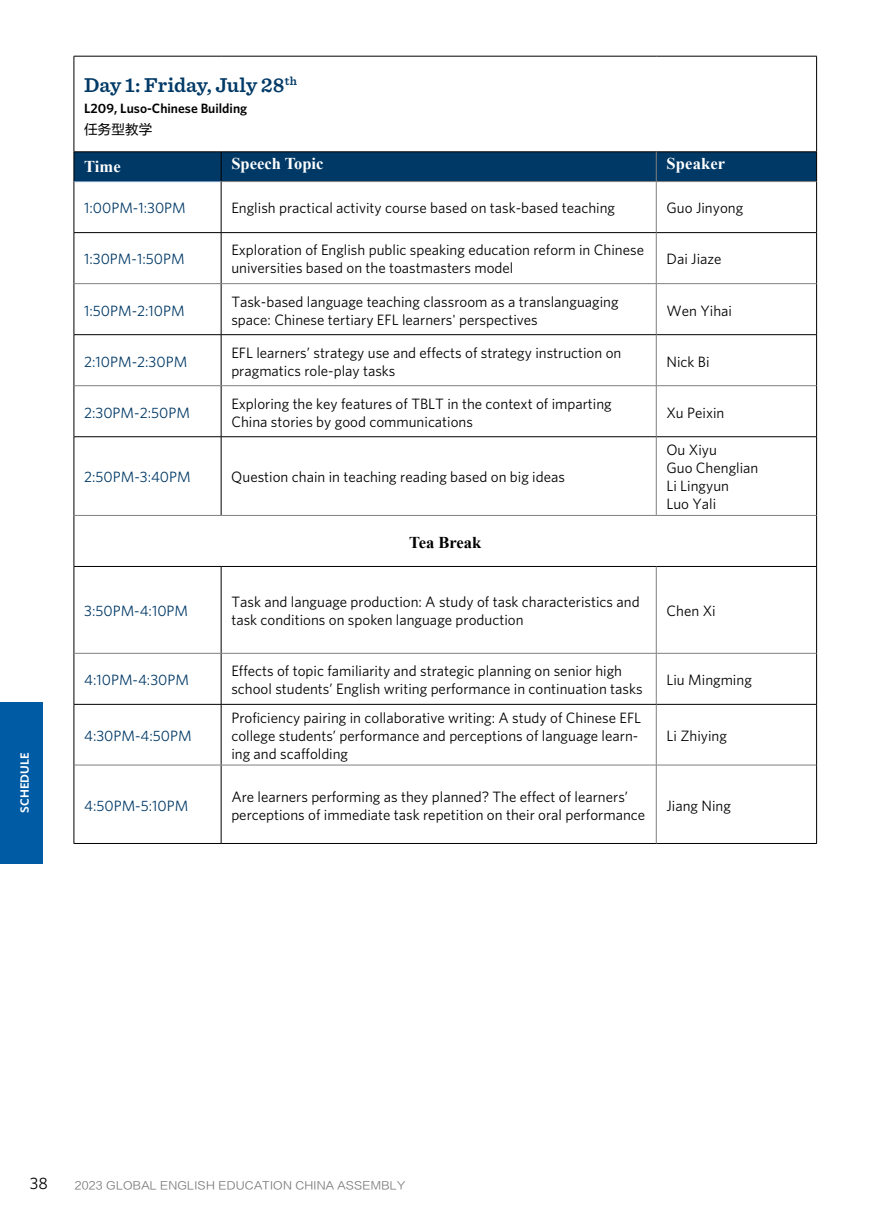
<style>
.page{position:relative;width:893px;height:1212px;background:#fff}
.page>*{position:absolute;margin:0;border:0;box-sizing:border-box;transform-origin:0 0}
.t1{font:600 21px "Sentinel";letter-spacing:-.005em;color:#003966}
.t2{font:700 16.5px "Times New Roman";color:#fff}
.t3{font:700 16.5px "Times New Roman";color:#000}
.t4{font:16.5px "Whitney";color:#000}
.t5{font:15px/18px "Whitney";color:#000}
.t6{font:15px "Whitney";color:#003966}
.t7{font:600 13.5px "Whitney";color:#000}
.t8{font:13.5px "FZLTHK GBK1 0";letter-spacing:.01em;color:#000}
.t9{font:600 12px "Whitney";color:#fff;scale:1.05 1}
.t10{font:10.5px "FZLTXIHK GBK1 0";letter-spacing:.02em;color:#707172;scale:1.05 1}
</style>
<div class="page">
<div style="left:0;top:702px;width:43px;height:161px;background:#005ba5"></div>
<hr style="left:816px;top:56px;width:1px;height:96px;background:#000">
<hr style="left:816px;top:515px;width:1px;height:51px;background:#000">
<hr style="left:74px;top:56px;width:147px;height:1px;background:#000">
<hr style="left:74px;top:56px;width:1px;height:96px;background:#000">
<hr style="left:221px;top:56px;width:435px;height:1px;background:#000">
<hr style="left:656px;top:56px;width:161px;height:1px;background:#000">
<hr style="left:74px;top:182px;width:1px;height:50px;background:#000">
<hr style="left:221px;top:182px;width:1px;height:50px;background:#000">
<hr style="left:816px;top:182px;width:1px;height:50px;background:#000">
<hr style="left:74px;top:232px;width:147px;height:1px;background:#000">
<hr style="left:74px;top:233px;width:1px;height:51px;background:#000">
<hr style="left:221px;top:232px;width:435px;height:1px;background:#000">
<hr style="left:221px;top:233px;width:1px;height:50px;background:#000">
<hr style="left:656px;top:232px;width:161px;height:1px;background:#000">
<hr style="left:816px;top:233px;width:1px;height:51px;background:#000">
<hr style="left:74px;top:284px;width:1px;height:50px;background:#000">
<hr style="left:221px;top:284px;width:1px;height:50px;background:#000">
<hr style="left:816px;top:284px;width:1px;height:50px;background:#000">
<hr style="left:74px;top:334px;width:147px;height:1px;background:#000">
<hr style="left:74px;top:335px;width:1px;height:51px;background:#000">
<hr style="left:221px;top:334px;width:435px;height:1px;background:#000">
<hr style="left:221px;top:335px;width:1px;height:50px;background:#000">
<hr style="left:656px;top:334px;width:161px;height:1px;background:#000">
<hr style="left:816px;top:335px;width:1px;height:51px;background:#000">
<hr style="left:74px;top:386px;width:1px;height:50px;background:#000">
<hr style="left:221px;top:386px;width:1px;height:50px;background:#000">
<hr style="left:816px;top:386px;width:1px;height:50px;background:#000">
<hr style="left:74px;top:436px;width:147px;height:1px;background:#000">
<hr style="left:74px;top:437px;width:1px;height:78px;background:#000">
<hr style="left:221px;top:436px;width:435px;height:1px;background:#000">
<hr style="left:221px;top:437px;width:1px;height:78px;background:#000">
<hr style="left:656px;top:436px;width:161px;height:1px;background:#000">
<hr style="left:816px;top:437px;width:1px;height:78px;background:#000">
<hr style="left:74px;top:515px;width:1px;height:51px;background:#000">
<hr style="left:74px;top:566px;width:147px;height:1px;background:#000">
<hr style="left:74px;top:567px;width:1px;height:86px;background:#000">
<hr style="left:221px;top:566px;width:435px;height:1px;background:#000">
<hr style="left:221px;top:567px;width:1px;height:86px;background:#000">
<hr style="left:656px;top:566px;width:161px;height:1px;background:#000">
<hr style="left:816px;top:567px;width:1px;height:86px;background:#000">
<hr style="left:74px;top:653px;width:1px;height:51px;background:#000">
<hr style="left:221px;top:653px;width:1px;height:51px;background:#000">
<hr style="left:816px;top:653px;width:1px;height:51px;background:#000">
<hr style="left:74px;top:704px;width:147px;height:1px;background:#000">
<hr style="left:74px;top:704px;width:1px;height:61px;background:#000">
<hr style="left:221px;top:704px;width:435px;height:1px;background:#000">
<hr style="left:221px;top:704px;width:1px;height:61px;background:#000">
<hr style="left:656px;top:704px;width:161px;height:1px;background:#000">
<hr style="left:816px;top:704px;width:1px;height:61px;background:#000">
<hr style="left:74px;top:765px;width:1px;height:78px;background:#000">
<hr style="left:221px;top:765px;width:1px;height:78px;background:#000">
<hr style="left:816px;top:765px;width:1px;height:78px;background:#000">
<hr style="left:74px;top:843px;width:147px;height:1px;background:#000">
<hr style="left:221px;top:843px;width:435px;height:1px;background:#000">
<hr style="left:656px;top:843px;width:161px;height:1px;background:#000">
<div style="left:74px;top:152px;width:743px;height:30px;background:#003966"></div>
<hr style="left:221px;top:181px;width:435px;height:1px;background:#808080">
<hr style="left:656px;top:181px;width:160px;height:1px;background:#808080">
<hr style="left:656px;top:182px;width:1px;height:50px;background:#808080">
<hr style="left:656px;top:233px;width:1px;height:50px;background:#808080">
<hr style="left:74px;top:283px;width:147px;height:1px;background:#808080">
<hr style="left:221px;top:283px;width:435px;height:1px;background:#808080">
<hr style="left:656px;top:283px;width:160px;height:1px;background:#808080">
<hr style="left:656px;top:284px;width:1px;height:50px;background:#808080">
<hr style="left:656px;top:335px;width:1px;height:50px;background:#808080">
<hr style="left:74px;top:385px;width:147px;height:1px;background:#808080">
<hr style="left:221px;top:385px;width:435px;height:1px;background:#808080">
<hr style="left:656px;top:385px;width:160px;height:1px;background:#808080">
<hr style="left:656px;top:386px;width:1px;height:50px;background:#808080">
<hr style="left:656px;top:437px;width:1px;height:78px;background:#808080">
<hr style="left:74px;top:515px;width:147px;height:1px;background:#808080">
<hr style="left:221px;top:515px;width:435px;height:1px;background:#808080">
<hr style="left:656px;top:515px;width:160px;height:1px;background:#808080">
<hr style="left:656px;top:567px;width:1px;height:86px;background:#808080">
<hr style="left:74px;top:653px;width:147px;height:1px;background:#808080">
<hr style="left:221px;top:653px;width:435px;height:1px;background:#808080">
<hr style="left:656px;top:653px;width:160px;height:1px;background:#808080">
<hr style="left:656px;top:653px;width:1px;height:51px;background:#808080">
<hr style="left:656px;top:704px;width:1px;height:61px;background:#808080">
<hr style="left:74px;top:765px;width:147px;height:1px;background:#808080">
<hr style="left:221px;top:765px;width:435px;height:1px;background:#808080">
<hr style="left:656px;top:765px;width:160px;height:1px;background:#808080">
<hr style="left:656px;top:765px;width:1px;height:78px;background:#808080">
<hr style="left:74px;top:181px;width:147px;height:1px;background:#7391b5">
<p class="t9" style="left:18px;top:812px;width:59px;rotate:-90deg">SCHEDULE</p>
<h1 class="t1" style="left:84px;top:69px;width:214px">Day 1: Friday, July 28<sup>th</sup></h1>
<p class="t7" style="left:84px;top:100px;width:165px">L209, Luso-Chinese Building</p>
<p class="t8" style="left:84px;top:122px;width:70px">任务型教学</p>
<p class="t2" style="left:84px;top:155px;width:38px">Time</p>
<p class="t2" style="left:231px;top:152px;width:94px">Speech Topic</p>
<p class="t2" style="left:666px;top:152px;width:60px">Speaker</p>
<p class="t6" style="left:84px;top:199px;width:103px">1:00PM-1:30PM</p>
<p class="t5" style="left:231px;top:199px;width:385px">English practical activity course based on task-based teaching</p>
<p class="t5" style="left:666px;top:199px;width:78px">Guo Jinyong</p>
<p class="t6" style="left:84px;top:250px;width:102px">1:30PM-1:50PM</p>
<p class="t5" style="left:231px;top:241px;width:414px">Exploration of English public speaking education reform in Chinese universities based on the toastmasters model</p>
<p class="t5" style="left:666px;top:250px;width:57px">Dai Jiaze</p>
<p class="t6" style="left:84px;top:301px;width:102px">1:50PM-2:10PM</p>
<p class="t5" style="left:231px;top:292px;width:389px">Task-based language teaching classroom as a translanguaging space: Chinese tertiary EFL learners' perspectives</p>
<p class="t5" style="left:666px;top:301px;width:67px">Wen Yihai</p>
<p class="t6" style="left:84px;top:352px;width:105px">2:10PM-2:30PM</p>
<p class="t5" style="left:231px;top:343px;width:392px">EFL learners’ strategy use and effects of strategy instruction on pragmatics role-play tasks</p>
<p class="t5" style="left:666px;top:352px;width:45px">Nick Bi</p>
<p class="t6" style="left:84px;top:403px;width:107px">2:30PM-2:50PM</p>
<p class="t5" style="left:231px;top:394px;width:382px">Exploring the key features of TBLT in the context of imparting<br>China stories by good communications</p>
<p class="t5" style="left:666px;top:403px;width:60px">Xu Peixin</p>
<p class="t6" style="left:84px;top:468px;width:108px">2:50PM-3:40PM</p>
<p class="t5" style="left:231px;top:468px;width:335px">Question chain in teaching reading based on big ideas</p>
<p class="t3" style="left:409px;top:530px;width:73px">Tea Break</p>
<p class="t5" style="left:666px;top:441px;width:93px">Ou Xiyu<br>Guo Chenglian<br>Li Lingyun<br>Luo Yali</p>
<p class="t6" style="left:84px;top:602px;width:106px">3:50PM-4:10PM</p>
<p class="t5" style="left:231px;top:593px;width:410px">Task and language production: A study of task characteristics and task conditions on spoken language production</p>
<p class="t5" style="left:666px;top:602px;width:51px">Chen Xi</p>
<p class="t6" style="left:84px;top:671px;width:106px">4:10PM-4:30PM</p>
<p class="t5" style="left:231px;top:662px;width:413px">Effects of topic familiarity and strategic planning on senior high school students’ English writing performance in continuation tasks</p>
<p class="t5" style="left:666px;top:671px;width:87px">Liu Mingming</p>
<p class="t6" style="left:84px;top:727px;width:109px">4:30PM-4:50PM</p>
<p class="t5" style="left:231px;top:708px;width:411px">Proficiency pairing in collaborative writing: A study of Chinese EFL college students’ performance and perceptions of language learn&shy;ing and scaffolding</p>
<p class="t5" style="left:666px;top:726px;width:62px">Li Zhiying</p>
<p class="t6" style="left:84px;top:796px;width:106px">4:50PM-5:10PM</p>
<p class="t5" style="left:231px;top:787px;width:415px">Are learners performing as they planned? The effect of learners’ perceptions of immediate task repetition on their oral performance</p>
<p class="t5" style="left:666px;top:796px;width:66px">Jiang Ning</p>
<p class="t4" style="left:30px;top:1173px;width:20px">38</p>
<p class="t10" style="left:75px;top:1179px;width:316px">2023 GLOBAL ENGLISH EDUCATION CHINA ASSEMBLY</p>
</div>
